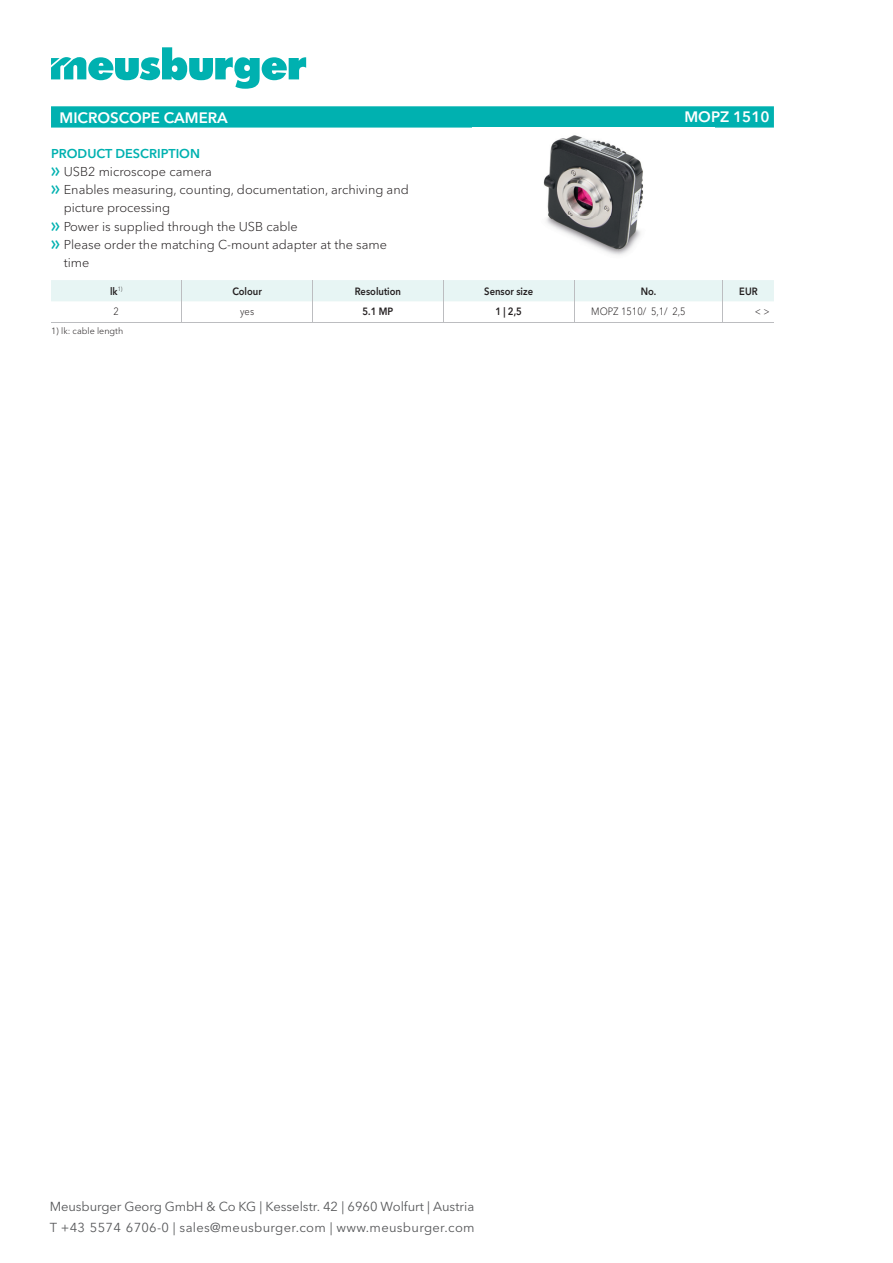
<style>
.page{position:relative;width:893px;height:1263px;background:#fff}
.page>*{position:absolute;margin:0;border:0;box-sizing:border-box;transform-origin:0 0}
.t1{font:600 15px "Avenir Next W1 G";color:#fff}
.t2{font:12.9px/20.7px "Avenir Next W1 G";color:#57585a}
.t3{font:300 12.75px "Avenir Next W1 G";color:#231f20}
.t4{font:600 12.75px "Avenir Next W1 G";color:#00b1b0}
.t5{font:600 10.5px "Avenir Next W1 G";color:#231f20;scale:.9 1}
.t6{font:300 10.5px "Avenir Next W1 G";color:#231f20;scale:.9 1}
.t7{font:300 9px "Avenir Next W1 G";color:#231f20}
.s1{font-family:"Meusburger Sonderzeichen";font-weight:400;color:#00b1b0}
</style>
<div class="page">
<svg style="left:51px;top:47px;width:255px;height:42px"></svg>
<svg style="left:51px;top:106px;width:723px;height:22px;background:#0ab4b3"></svg>
<img style="left:543px;top:135px;width:100px;height:120px">
<svg style="left:51px;top:280px;width:723px;height:42px"></svg>
<hr style="left:51px;top:322px;width:131px;height:1px;background:#bcbdc0">
<hr style="left:182px;top:322px;width:131px;height:1px;background:#bcbdc0">
<hr style="left:313px;top:322px;width:130px;height:1px;background:#bcbdc0">
<hr style="left:443px;top:322px;width:131px;height:1px;background:#bcbdc0">
<hr style="left:574px;top:322px;width:149px;height:1px;background:#bcbdc0">
<hr style="left:723px;top:322px;width:51px;height:1px;background:#bcbdc0">
<p class="t1" style="left:60px;top:108px;width:170px">MICROSCOPE CAMERA</p>
<p class="t1" style="left:684px;top:108px;width:87px">MOPZ 1510</p>
<p class="t4" style="left:51px;top:146px;width:151px">PRODUCT DESCRIPTION</p>
<p class="t3" style="left:51px;top:164px;width:162px"><span class="s1">f</span> USB2 microscope camera</p>
<p class="t3" style="left:51px;top:182px;width:359px"><span class="s1">f</span> Enables measuring, counting, documentation, archiving and</p>
<p class="t3" style="left:64px;top:200px;width:108px">picture processing</p>
<p class="t3" style="left:51px;top:218px;width:248px"><span class="s1">f</span> Power is supplied through the USB cable</p>
<p class="t3" style="left:51px;top:236px;width:337px"><span class="s1">f</span> Please order the matching C-mount adapter at the same</p>
<p class="t3" style="left:64px;top:254px;width:27px">time</p>
<p class="t5" style="left:110px;top:285px;width:15px">lk<sup>1)</sup></p>
<p class="t5" style="left:232px;top:285px;width:34px">Colour</p>
<p class="t5" style="left:355px;top:285px;width:53px">Resolution</p>
<p class="t5" style="left:484px;top:285px;width:56px">Sensor size</p>
<p class="t5" style="left:641px;top:285px;width:19px">No.</p>
<p class="t5" style="left:739px;top:285px;width:22px">EUR</p>
<p class="t6" style="left:114px;top:306px;width:8px">2</p>
<p class="t6" style="left:240px;top:306px;width:17px">yes</p>
<p class="t5" style="left:362px;top:305px;width:36px">5.1 MP</p>
<p class="t5" style="left:495px;top:305px;width:31px">1 | 2,5</p>
<p class="t6" style="left:591px;top:306px;width:106px">MOPZ 1510/ 5,1/ 2,5</p>
<p class="t6" style="left:755px;top:306px;width:18px">&lt; &gt;</p>
<p class="t7" style="left:51px;top:325px;width:74px">1) lk: cable length</p>
<p class="t2" style="left:50px;top:1196px;width:426px">Meusburger Georg GmbH &amp; Co KG | Kesselstr. 42 | 6960 Wolfurt | Austria<br>T +43 5574 6706-0 | sales@meusburger.com | www.meusburger.com</p>
</div>
